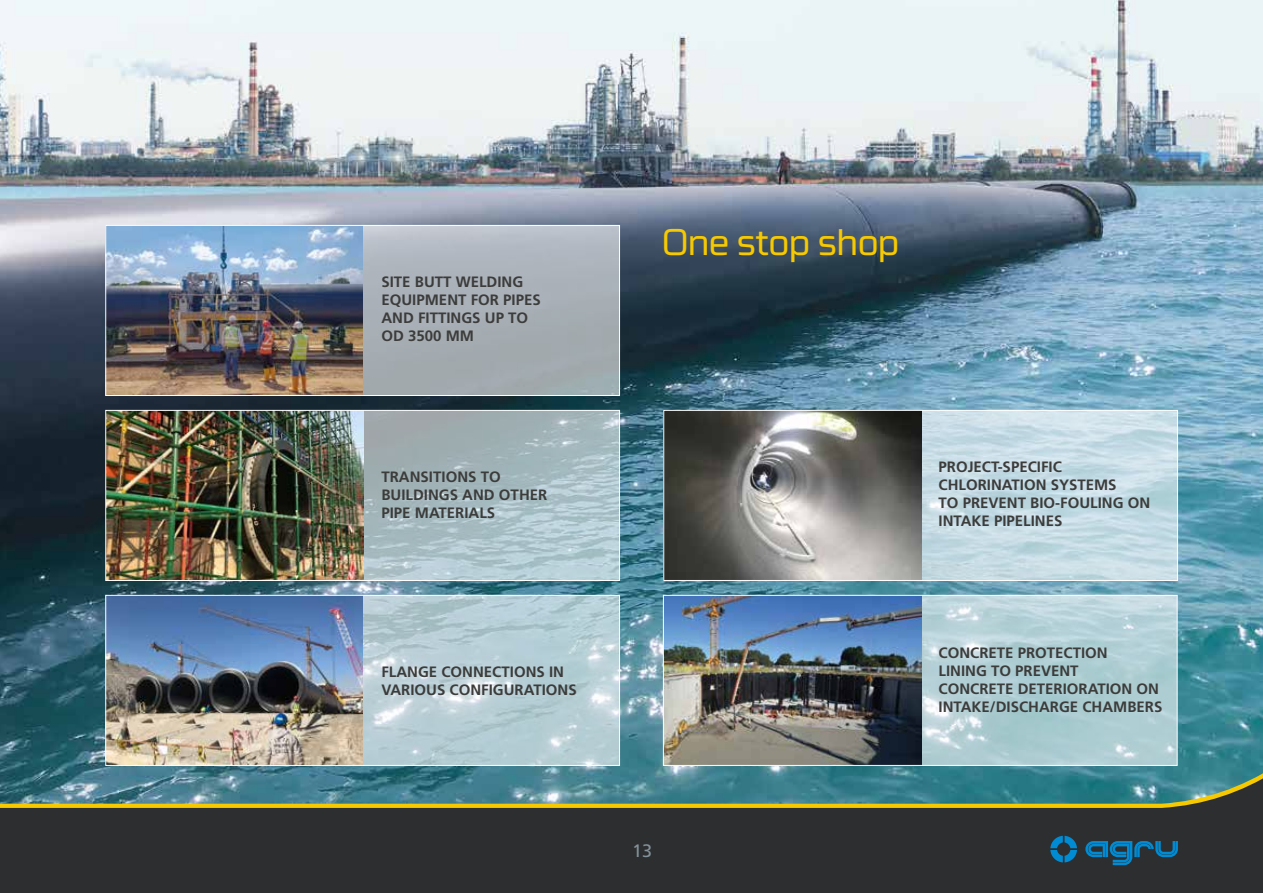
<style>
.page{position:relative;width:1263px;height:893px;background:#fff}
.page>*{position:absolute;margin:0;border:0;box-sizing:border-box;transform-origin:0 0}
.t1{font:300 37.5px "Cube Pro";letter-spacing:-.03em;color:#f6c900}
.t2{font:18px "Frutiger LT Std";color:#83929b}
.t3{font:700 15px/18px "Frutiger LT Std";color:#3c3c3b}
</style>
<div class="page">
<img style="left:0;top:0;width:1263px;height:766px">
<svg style="left:0;top:766px;width:1263px;height:5px"></svg>
<svg style="left:0;top:771px;width:1263px;height:122px;fill:#2d2e2f"></svg>
<svg style="left:1050px;top:836px;width:27px;height:26px"></svg>
<svg style="left:1085px;top:841px;width:93px;height:24px"></svg>
<div style="left:106px;top:225px;width:513px;height:170px;background:linear-gradient(to bottom,#b7bdc7,#9ca5a9)"></div>
<img style="left:107px;top:227px;width:256px;height:167px">
<div style="left:105px;top:225px;width:515px;height:171px;border:1px solid #fff"></div>
<svg style="left:364px;top:412px;width:254px;height:167px"></svg>
<img style="left:107px;top:412px;width:257px;height:167px">
<div style="left:105px;top:410px;width:515px;height:171px;border:1px solid #fff"></div>
<svg style="left:362px;top:597px;width:256px;height:167px;fill:#b7ced6"></svg>
<img style="left:107px;top:597px;width:255px;height:167px">
<div style="left:105px;top:595px;width:515px;height:171px;border:1px solid #fff"></div>
<svg style="left:921px;top:412px;width:255px;height:167px;fill:#c7dce5"></svg>
<img style="left:665px;top:412px;width:256px;height:167px">
<div style="left:663px;top:410px;width:515px;height:171px;border:1px solid #fff"></div>
<svg style="left:921px;top:597px;width:254px;height:167px;fill:#b1ced4"></svg>
<img style="left:665px;top:597px;width:256px;height:167px">
<div style="left:663px;top:595px;width:514px;height:171px;border:1px solid #fff"></div>
<p class="t3" style="left:381px;top:273px;width:161px">SITE BUTT WELDING<br>EQUIPMENT FOR PIPES<br>AND FITTINGS UP TO<br>OD 3500 MM</p>
<p class="t3" style="left:381px;top:467px;width:167px">TRANSITIONS TO<br>BUILDINGS AND OTHER<br>PIPE MATERIALS</p>
<p class="t3" style="left:381px;top:663px;width:197px">FLANGE CONNECTIONS IN<br>VARIOUS CONFIGURATIONS</p>
<h1 class="t1" style="left:662px;top:221px;width:239px">One stop shop</h1>
<p class="t2" style="left:632px;top:840px;width:22px">13</p>
<p class="t3" style="left:938px;top:458px;width:213px">PROJECT-SPECIFIC<br>CHLORINATION SYSTEMS<br>TO PREVENT BIO-FOULING ON<br>INTAKE PIPELINES</p>
<p class="t3" style="left:938px;top:643px;width:225px">CONCRETE PROTECTION<br>LINING TO PREVENT<br>CONCRETE DETERIORATION ON<br>INTAKE/DISCHARGE CHAMBERS</p>
</div>
